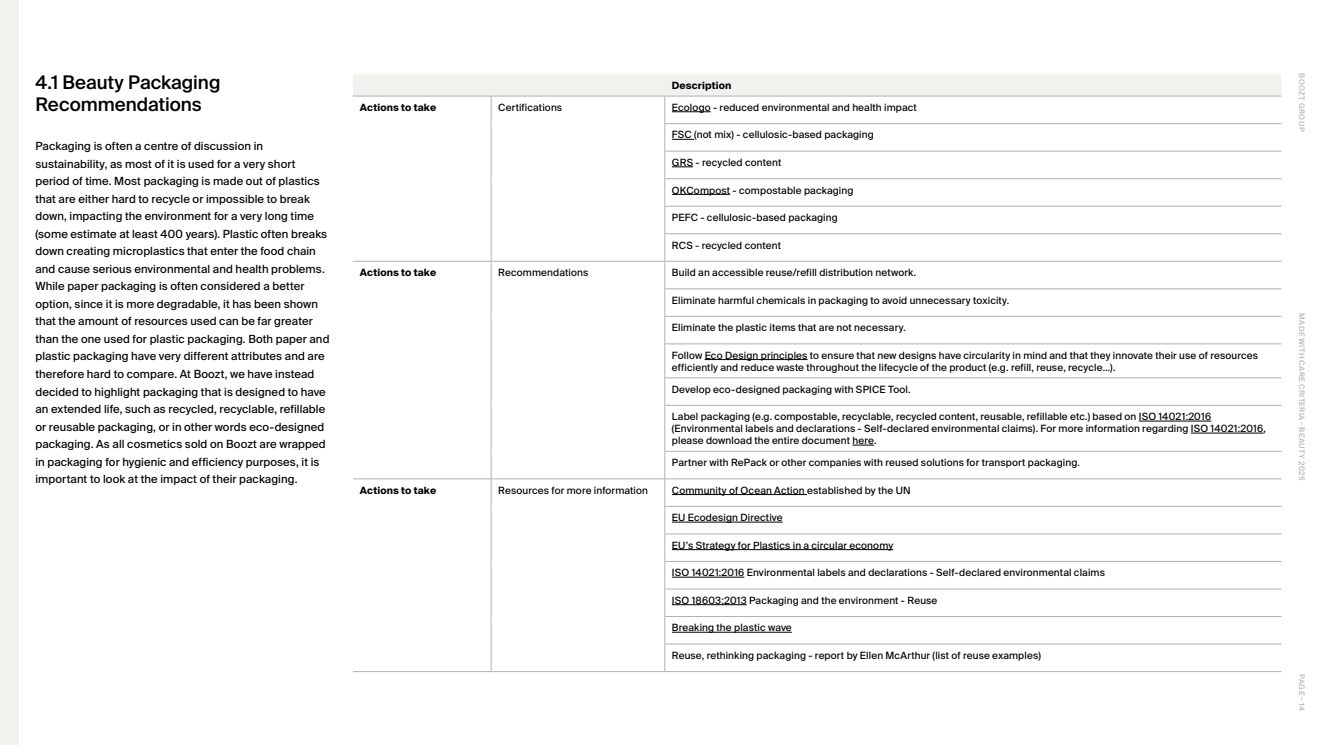
<style>
.page{position:relative;width:1323px;height:745px;background:#fff}
.page>*{position:absolute;margin:0;border:0;box-sizing:border-box;transform-origin:0 0}
.t1{font:500 18.75px/22.5px "Suisse Intl";color:#000}
.t2{font:11.25px/17.5px "Suisse Intl";letter-spacing:.01em;color:#000}
.t3{font:10px/12px "Suisse Intl";letter-spacing:.015em;color:#000}
.t4{font:700 10px "Suisse Intl";letter-spacing:.015em;color:#000}
.t5{font:7.5px "Suisse Intl";letter-spacing:.055em;color:#b3b2b2}
</style>
<div class="page">
<hr style="left:353px;top:671px;width:138px;height:1px;background:#b3b2b2">
<hr style="left:491px;top:671px;width:174px;height:1px;background:#b3b2b2">
<hr style="left:491px;top:343px;width:1px;height:34px;background:#b3b2b2">
<svg style="left:491px;top:377px;width:1px;height:28px"></svg>
<hr style="left:491px;top:405px;width:1px;height:46px;background:#b3b2b2">
<hr style="left:664px;top:343px;width:617px;height:1px;background:#b3b2b2">
<hr style="left:664px;top:344px;width:1px;height:33px;background:#b3b2b2">
<hr style="left:664px;top:377px;width:617px;height:1px;background:#b3b2b2">
<svg style="left:664px;top:378px;width:1px;height:27px"></svg>
<hr style="left:664px;top:405px;width:617px;height:1px;background:#b3b2b2">
<hr style="left:664px;top:405px;width:1px;height:46px;background:#b3b2b2">
<hr style="left:664px;top:451px;width:617px;height:1px;background:#b3b2b2">
<hr style="left:353px;top:478px;width:138px;height:1px;background:#b3b2b2">
<hr style="left:491px;top:478px;width:174px;height:1px;background:#b3b2b2">
<svg style="left:491px;top:451px;width:1px;height:220px"></svg>
<hr style="left:665px;top:478px;width:616px;height:1px;background:#b3b2b2">
<hr style="left:664px;top:506px;width:617px;height:1px;background:#b3b2b2">
<hr style="left:664px;top:533px;width:617px;height:1px;background:#b3b2b2">
<hr style="left:664px;top:561px;width:617px;height:1px;background:#b3b2b2">
<hr style="left:664px;top:588px;width:617px;height:1px;background:#b3b2b2">
<hr style="left:664px;top:616px;width:617px;height:1px;background:#b3b2b2">
<hr style="left:664px;top:643px;width:617px;height:1px;background:#b3b2b2">
<svg style="left:664px;top:451px;width:1px;height:220px"></svg>
<hr style="left:665px;top:671px;width:616px;height:1px;background:#b3b2b2">
<svg style="left:353px;top:74px;width:928px;height:269px"></svg>
<hr style="left:672px;top:194px;width:58px;height:1px;background:#000">
<hr style="left:705px;top:359px;width:102px;height:1px;background:#000">
<hr style="left:1139px;top:420px;width:72px;height:1px;background:#000">
<hr style="left:1191px;top:432px;width:72px;height:1px;background:#000">
<svg style="left:852px;top:444px;width:22px;height:1px"></svg>
<hr style="left:672px;top:494px;width:135px;height:1px;background:#000">
<hr style="left:672px;top:521px;width:111px;height:1px;background:#000">
<hr style="left:672px;top:549px;width:221px;height:1px;background:#000">
<hr style="left:672px;top:576px;width:72px;height:1px;background:#000">
<hr style="left:672px;top:604px;width:75px;height:1px;background:#000">
<hr style="left:672px;top:631px;width:120px;height:1px;background:#000">
<div style="left:0;top:0;width:19px;height:744px;background:#f3f1ed"></div>
<h1 class="t1" style="left:35px;top:71px;width:186px">4.1 Beauty Packaging<br>Recommendations</h1>
<p class="t2" style="left:35px;top:137px;width:296px">Packaging is often a centre of discussion in sustainability, as most of it is used for a very short period of time. Most packaging is made out of plastics that are either hard to recycle or impossible to break down, impacting the environment for a very long time (some estimate at least 400 years). Plastic often breaks down creating microplastics that enter the food chain and cause serious environmental and health problems.<br>While paper packaging is often considered a better option, since it is more degradable, it has been shown that the amount of resources used can be far greater than the one used for plastic packaging. Both paper and plastic packaging have very different attributes and are therefore hard to compare. At Boozt, we have instead decided to highlight packaging that is designed to have an extended life, such as recycled, recyclable, refillable or reusable packaging, or in other words eco-designed packaging. As all cosmetics sold on Boozt are wrapped in packaging for hygienic and efficiency purposes, it is important to look at the impact of their packaging.</p>
<p class="t4" style="left:672px;top:80px;width:61px">Description</p>
<p class="t4" style="left:360px;top:101px;width:78px">Actions to take</p>
<p class="t3" style="left:498px;top:101px;width:66px">Certifications</p>
<p class="t3" style="left:672px;top:101px;width:247px">Ecologo - reduced environmental and health impact</p>
<p class="t3" style="left:672px;top:129px;width:203px">FSC (not mix) - cellulosic-based packaging</p>
<p class="t3" style="left:672px;top:156px;width:111px">GRS - recycled content</p>
<p class="t3" style="left:672px;top:184px;width:183px">OKCompost - compostable packaging</p>
<p class="t3" style="left:672px;top:211px;width:167px">PEFC - cellulosic-based packaging</p>
<p class="t3" style="left:672px;top:239px;width:111px">RCS - recycled content</p>
<p class="t4" style="left:360px;top:266px;width:78px">Actions to take</p>
<p class="t3" style="left:498px;top:266px;width:92px">Recommendations</p>
<p class="t3" style="left:672px;top:266px;width:246px">Build an accessible reuse/refill distribution network.</p>
<p class="t3" style="left:672px;top:294px;width:339px">Eliminate harmful chemicals in packaging to avoid unnecessary toxicity.</p>
<p class="t3" style="left:672px;top:321px;width:235px">Eliminate the plastic items that are not necessary.</p>
<p class="t3" style="left:672px;top:349px;width:588px">Follow Eco Design principles to ensure that new designs have circularity in mind and that they innovate their use of resources efficiently and reduce waste throughout the lifecycle of the product (e.g. refill, reuse, recycle…).</p>
<p class="t3" style="left:672px;top:383px;width:240px">Develop eco-designed packaging with SPICE Tool.</p>
<p class="t3" style="left:672px;top:410px;width:595px">Label packaging (e.g. compostable, recyclable, recycled content, reusable, refillable etc.) based on ISO 14021:2016 (Environmental labels and declarations - Self-declared environmental claims). For more information regarding ISO 14021:2016, please download the entire document here.</p>
<p class="t3" style="left:672px;top:456px;width:410px">Partner with RePack or other companies with reused solutions for transport packaging.</p>
<p class="t4" style="left:360px;top:484px;width:78px">Actions to take</p>
<p class="t3" style="left:498px;top:484px;width:151px">Resources for more information</p>
<p class="t3" style="left:672px;top:484px;width:240px">Community of Ocean Action established by the UN</p>
<p class="t3" style="left:672px;top:511px;width:112px">EU Ecodesign Directive</p>
<p class="t3" style="left:672px;top:539px;width:223px">EU’s Strategy for Plastics in a circular economy</p>
<p class="t3" style="left:672px;top:566px;width:435px">ISO 14021:2016 Environmental labels and declarations - Self-declared environmental claims</p>
<p class="t3" style="left:672px;top:594px;width:267px">ISO 18603:2013 Packaging and the environment - Reuse</p>
<p class="t3" style="left:672px;top:621px;width:121px">Breaking the plastic wave</p>
<p class="t3" style="left:672px;top:649px;width:370px">Reuse, rethinking packaging - report by Ellen McArthur (list of reuse examples)</p>
<p class="t5" style="left:1306px;top:73px;width:59px;rotate:90deg">BOOZT GROUP</p>
<p class="t5" style="left:1306px;top:313px;width:169px;rotate:90deg">MADE WITH CARE CRITERIA - BEAUTY 2025</p>
<p class="t5" style="left:1306px;top:674px;width:38px;rotate:90deg">PAGE – 14</p>
</div>
